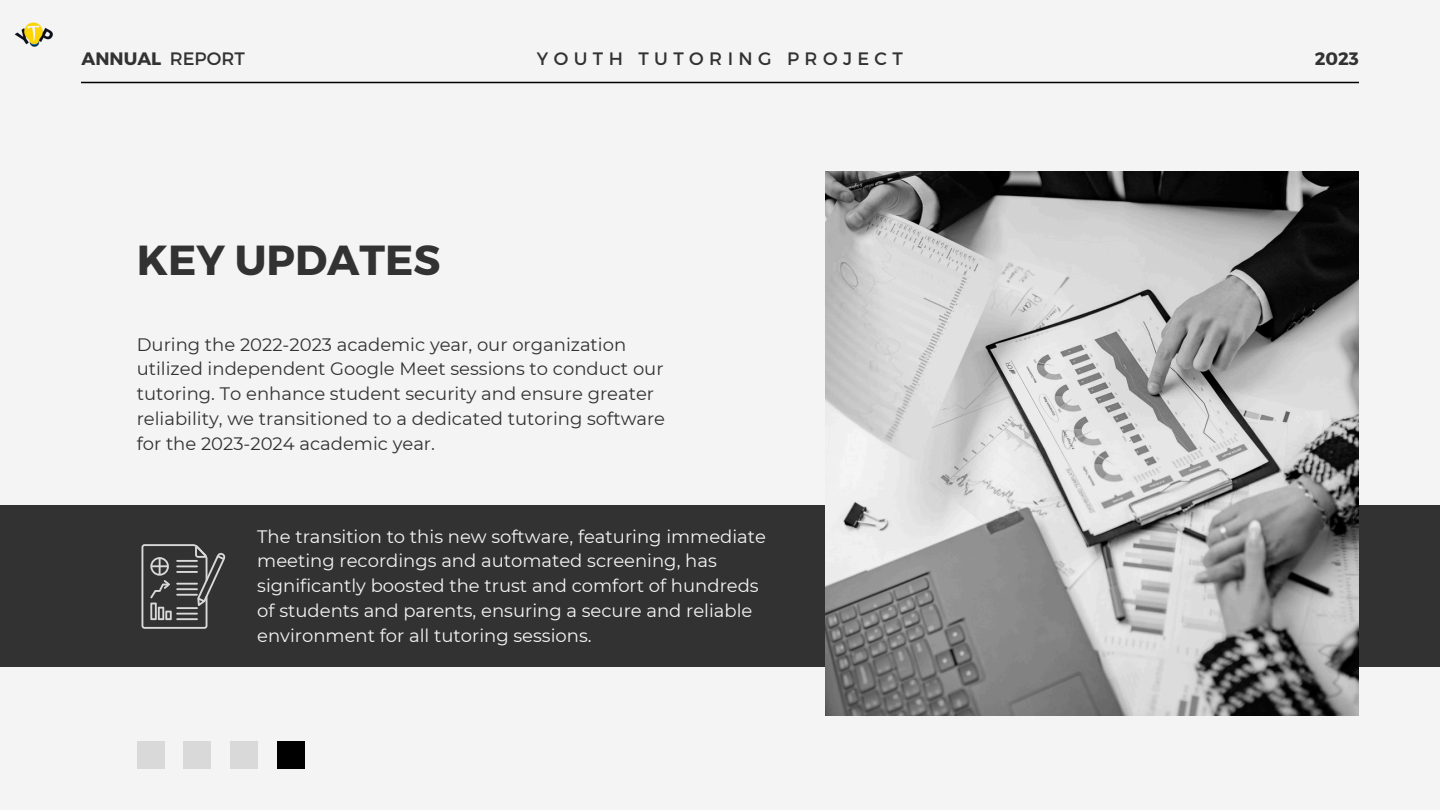
<style>
.page{position:relative;width:1440px;height:810px;background:#f4f4f4}
.page>*{position:absolute;margin:0;border:0;box-sizing:border-box;transform-origin:0 0}
.t1{font:700 42px "Montserrat";color:#323232}
.t2{font:18px/24.8px "Montserrat";color:#323232}
.t3{font:18px/24.8px "Montserrat";color:#f4f4f4}
.t4{font:18px "Montserrat";letter-spacing:.3em;color:#323232}
.t5{font:700 18px "Montserrat";color:#323232}
</style>
<div class="page">
<div style="left:0;top:506px;width:1440px;height:161px;background:#323232"></div>
<img style="left:826px;top:171px;width:533px;height:544px">
<div style="left:277px;top:741px;width:28px;height:28px;background:#000"></div>
<div style="left:230px;top:741px;width:28px;height:28px;background:#d9d9d9"></div>
<div style="left:184px;top:741px;width:27px;height:28px;background:#d9d9d9"></div>
<div style="left:137px;top:741px;width:27px;height:28px;background:#d9d9d9"></div>
<svg style="left:142px;top:544px;width:84px;height:85px"></svg>
<hr style="left:81px;top:82px;width:1278px;height:1px;background:#000">
<img style="left:14px;top:22px;width:39px;height:25px">
<h3 class="t5" style="left:82px;top:47px;width:81px">ANNUAL</h3>
<h2 class="t2" style="left:170px;top:45px;width:76px">REPORT</h2>
<p class="t4" style="left:537px;top:47px;width:367px">YOUTH TUTORING PROJECT</p>
<p class="t5" style="left:1315px;top:47px;width:46px">2023</p>
<h3 class="t1" style="left:137px;top:233px;width:305px">KEY UPDATES</h3>
<p class="t2" style="left:137px;top:332px;width:530px">During the 2022-2023 academic year, our organization utilized independent Google Meet sessions to conduct our tutoring. To enhance student security and ensure greater reliability, we transitioned to a dedicated tutoring software for the 2023-2024 academic year.</p>
<h2 class="t3" style="left:257px;top:524px;width:510px">The transition to this new software, featuring immediate meeting recordings and automated screening, has significantly boosted the trust and comfort of hundreds of students and parents, ensuring a secure and reliable environment for all tutoring sessions.</h2>
</div>
